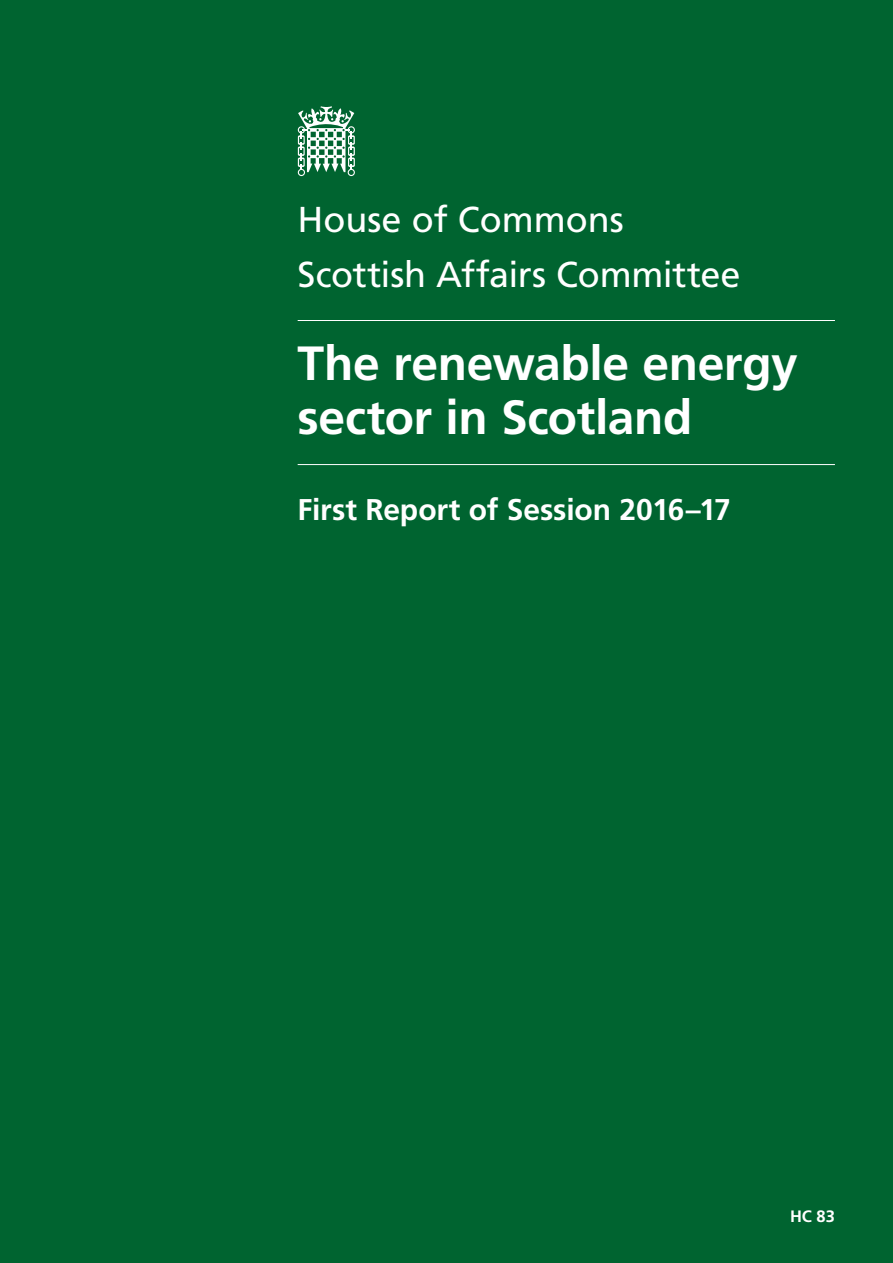
<style>
.page{position:relative;width:893px;height:1263px;background:#006430}
.page>*{position:absolute;margin:0;border:0;box-sizing:border-box;transform-origin:0 0}
.Cover_Report{font:700 48px/54px "Frutiger LT Std";letter-spacing:-.01em;color:#fff}
.Cover_Committee_Name{font:36px "Frutiger LT Std";letter-spacing:-.01em;color:#fff}
.Cover_House_of_Commo{font:36px "Frutiger LT Std";color:#fff}
.Cover_Report_Number{font:700 30px "Frutiger LT Std";letter-spacing:-.005em;color:#fff}
.Cover_HC_No{font:700 16.5px "Frutiger LT Std";color:#fff}
</style>
<div class="page">
<hr style="left:298px;top:320px;width:537px;height:1px;background:#fff">
<hr style="left:298px;top:464px;width:537px;height:1px;background:#fff">
<svg style="left:298px;top:106px;width:57px;height:70px"></svg>
<p class="Cover_House_of_Commo" style="left:298px;top:198px;width:328px">House of Commons</p>
<h2 class="Cover_Committee_Name" style="left:298px;top:253px;width:444px">Scottish Affairs Committee</h2>
<h1 class="Cover_Report" style="left:298px;top:337px;width:502px">The renewable energy sector in Scotland</h1>
<p class="Cover_Report_Number" style="left:298px;top:492px;width:435px">First Report of Session 2016–17</p>
<p class="Cover_HC_No" style="left:790px;top:1207px;width:46px">HC 83</p>
</div>
